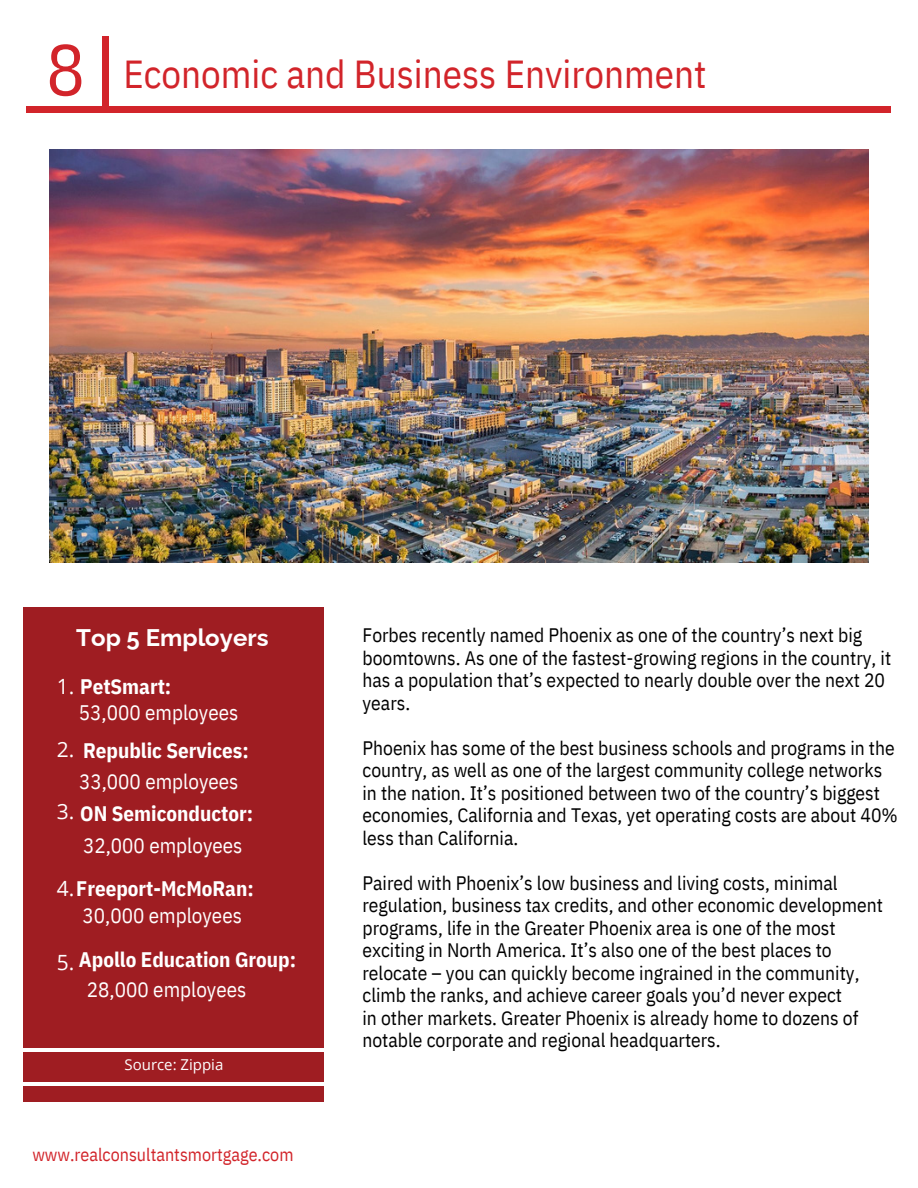
<style>
.page{position:relative;width:918px;height:1188px;background:#fff}
.page>*{position:absolute;margin:0;border:0;box-sizing:border-box;transform-origin:0 0}
.t1{font:72px "IBM Plex Sans Cond";color:#d2242a}
.t2{font:39px "IBM Plex Sans Cond";color:#d2242a}
.t3{font:700 24px "Raleway";color:#fff}
.t4{font:700 21px "IBM Plex Sans Cond";color:#fff}
.t5{font:21px "IBM Plex Sans Cond";color:#fff}
.t6{font:21px "Open Sans";color:#fff}
.t7{font:19.5px/22.5px "IBM Plex Sans Cond";color:#000}
.t8{font:18px "IBM Plex Sans Cond";color:#d2242a}
.t9{font:15px "Open Sans";color:#fff}
.s1{font-family:"Open Sans";font-weight:400}
</style>
<div class="page">
<div style="left:27px;top:106px;width:864px;height:6px;background:#d2242a"></div>
<div style="left:103px;top:37px;width:6px;height:72px;background:#d2242a"></div>
<div style="left:24px;top:608px;width:300px;height:494px;background:#9f1d22"></div>
<hr style="left:18px;top:1048px;width:306px;height:3px;background:#fff">
<hr style="left:18px;top:1082px;width:306px;height:3px;background:#fff">
<img style="left:50px;top:149px;width:819px;height:413px">
<p class="t1" style="left:46px;top:22px;width:40px">8</p>
<p class="t2" style="left:123px;top:48px;width:585px">Economic and Business Environment</p>
<p class="t3" style="left:76px;top:624px;width:194px">Top 5 Employers</p>
<p class="t4" style="left:57px;top:673px;width:116px"><span class="s1">1.</span> PetSmart:</p>
<p class="t5" style="left:79px;top:698px;width:161px">53,000 employees</p>
<p class="t4" style="left:57px;top:736px;width:193px"><span class="s1">2.</span> Republic Services:</p>
<p class="t5" style="left:79px;top:768px;width:161px">33,000 employees</p>
<p class="t4" style="left:57px;top:799px;width:198px"><span class="s1">3.</span> ON Semiconductor:</p>
<p class="t5" style="left:83px;top:831px;width:161px">32,000 employees</p>
<p class="t4" style="left:57px;top:874px;width:198px"><span class="s1">4.</span>Freeport-McMoRan:</p>
<p class="t5" style="left:82px;top:902px;width:161px">30,000 employees</p>
<p class="t4" style="left:79px;top:945px;width:219px">Apollo Education Group:</p>
<p class="t6" style="left:57px;top:947px;width:19px">5.</p>
<p class="t5" style="left:87px;top:975px;width:161px">28,000 employees</p>
<p class="t9" style="left:125px;top:1054px;width:100px">Source: Zippia</p>
<p class="t8" style="left:32px;top:1142px;width:263px">www.realconsultantsmortgage.com</p>
<p class="t7" style="left:362px;top:623px;width:530px">Forbes recently named Phoenix as one of the country’s next big boomtowns. As one of the fastest-growing regions in the country, it has a population that’s expected to nearly double over the next 20 years.</p>
<p class="t7" style="left:362px;top:736px;width:537px">Phoenix has some of the best business schools and programs in the country, as well as one of the largest community college networks in the nation. It’s positioned between two of the country’s biggest economies, California and Texas, yet operating costs are about 40% less than California.</p>
<p class="t7" style="left:362px;top:871px;width:522px">Paired with Phoenix’s low business and living costs, minimal regulation, business tax credits, and other economic development programs, life in the Greater Phoenix area is one of the most exciting in North America. It’s also one of the best places to relocate – you can quickly become ingrained in the community, climb the ranks, and achieve career goals you’d never expect</p>
<p class="t7" style="left:362px;top:1006px;width:497px">in other markets. Greater Phoenix is already home to dozens of notable corporate and regional headquarters.</p>
</div>
